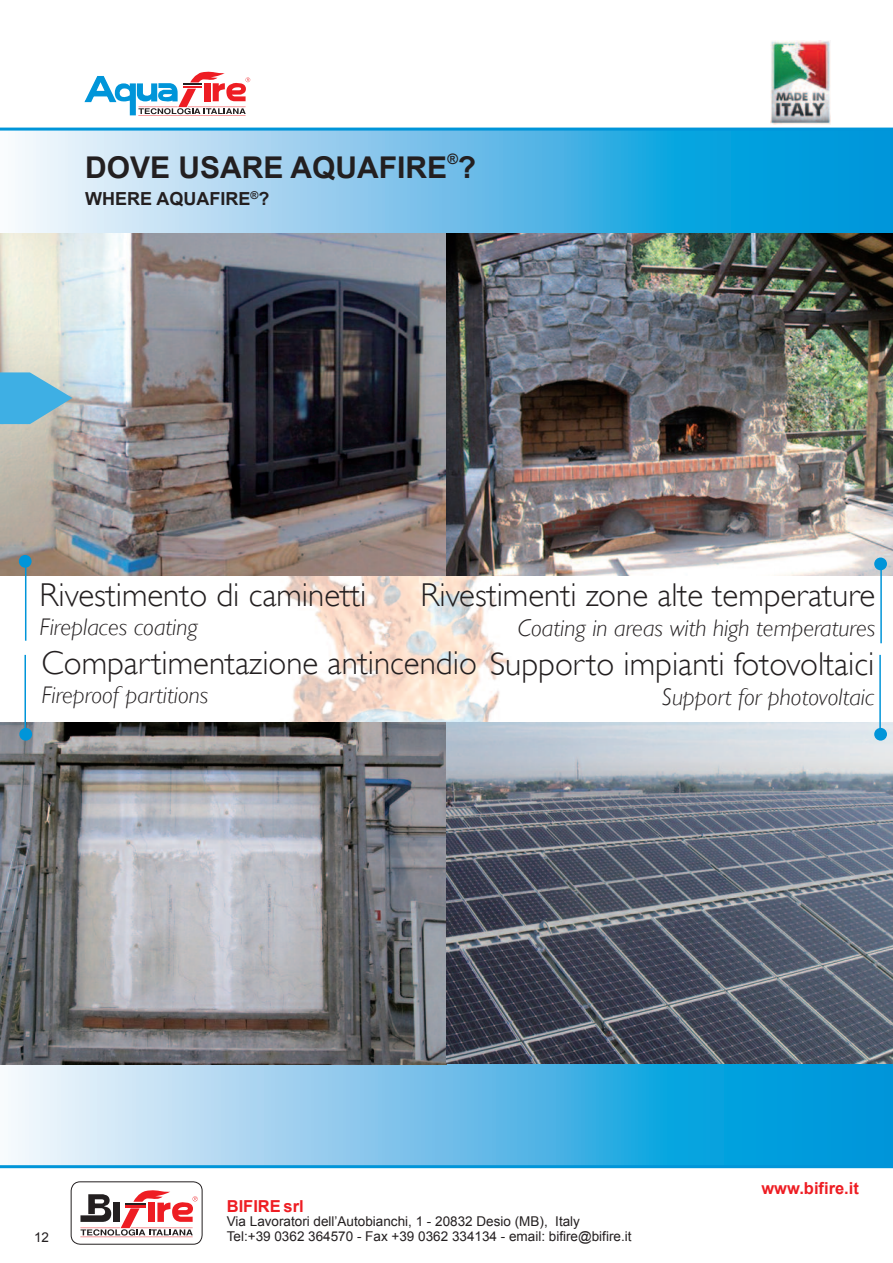
<style>
.page{position:relative;width:893px;height:1263px;background:#fff}
.page>*{position:absolute;margin:0;border:0;box-sizing:border-box;transform-origin:0 0}
.t1{font:300 33px "Gill Sans";color:#231f20}
.t2{font:700 30px "Arial";color:#231f20}
.t3{font:italic 300 24px "Gill Sans";color:#231f20}
.t4{font:700 18px "Arial";color:#231f20}
.t5{font:700 16.5px "Arial";color:#ee1d23}
.t6{font:700 14.4px "Arial";color:#231f20}
.t7{font:13.5px/14.2px "Arial";color:#231f20}
</style>
<div class="page">
<img style="left:119px;top:40px;width:774px;height:1129px">
<hr style="left:138px;top:115px;width:108px;height:1px;background:#ee1d23">
<svg style="left:84px;top:72px;width:166px;height:43px"></svg>
<svg style="left:71px;top:1181px;width:132px;height:64px"></svg>
<svg style="left:11px;top:1063px;width:882px;height:102px;background:#69bfe8"></svg>
<svg style="left:0;top:131px;width:893px;height:103px;background:#6dc0e8"></svg>
<hr style="left:0;top:1165px;width:893px;height:3px;background:#0095d9">
<hr style="left:0;top:128px;width:893px;height:3px;background:#0095d9">
<img style="left:771px;top:41px;width:60px;height:84px">
<img style="left:0;top:234px;width:893px;height:342px">
<hr style="left:25px;top:564px;width:1px;height:77px;background:#0095d9">
<div style="left:19px;top:555px;width:13px;height:13px;background:#0095d9;border-radius:50%"></div>
<hr style="left:880px;top:567px;width:2px;height:76px;background:#0095d9">
<div style="left:874px;top:557px;width:13px;height:13px;background:#0095d9;border-radius:50%"></div>
<img style="left:0;top:723px;width:446px;height:342px">
<hr style="left:24px;top:655px;width:2px;height:76px;background:#0095d9">
<div style="left:19px;top:728px;width:13px;height:13px;background:#0095d9;border-radius:50%"></div>
<img style="left:446px;top:723px;width:447px;height:340px">
<hr style="left:879px;top:655px;width:2px;height:76px;background:#0095d9">
<div style="left:874px;top:728px;width:13px;height:13px;background:#0095d9;border-radius:50%"></div>
<svg style="left:0;top:372px;width:72px;height:52px;background:#66b6d9"></svg>
<p class="t6" style="left:447px;top:151px;width:12px">®</p>
<h2 class="t2" style="left:85px;top:150px;width:393px">DOVE USARE AQUAFIRE ?</h2>
<h3 class="t4" style="left:85px;top:189px;width:186px">WHERE AQUAFIRE<sup>®</sup>?</h3>
<h1 class="t1" style="left:40px;top:577px;width:328px">Rivestimento di caminetti</h1>
<h3 class="t3" style="left:40px;top:614px;width:160px">Fireplaces coating</h3>
<h1 class="t1" style="left:421px;top:577px;width:456px">Rivestimenti zone alte temperature</h1>
<h3 class="t3" style="left:518px;top:614px;width:359px">Coating in areas with high temperatures</h3>
<h1 class="t1" style="left:41px;top:645px;width:834px">Compartimentazione antincendio Supporto impianti fotovoltaici</h1>
<h3 class="t3" style="left:41px;top:682px;width:169px">Fireproof partitions</h3>
<h3 class="t3" style="left:662px;top:683px;width:214px">Support for photovoltaic</h3>
<p class="t7" style="left:34px;top:1230px;width:17px">12</p>
<p class="t5" style="left:227px;top:1197px;width:79px">BIFIRE srl</p>
<p class="t7" style="left:227px;top:1214px;width:406px">Via Lavoratori dell’Autobianchi, 1 - 20832 Desio (MB), Italy<br>Tel:+39 0362 364570 - Fax +39 0362 334134 - email: bifire@bifire.it</p>
<p class="t5" style="left:761px;top:1179px;width:99px">www.bifire.it</p>
</div>
